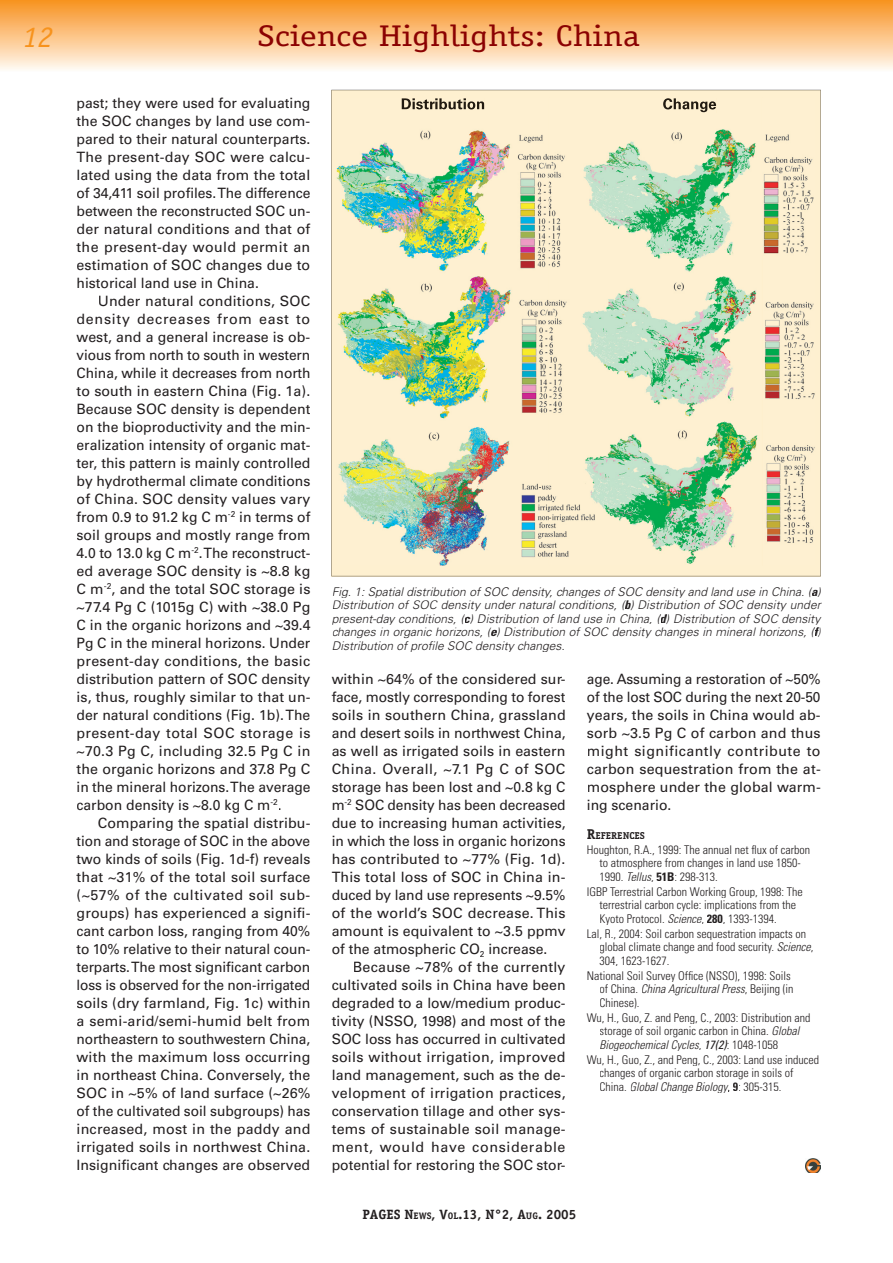
<style>
.page{position:relative;width:893px;height:1263px;background:#fff}
.page>*{position:absolute;margin:0;border:0;box-sizing:border-box;transform-origin:0 0}
.t1{font:30px "Officina Serif";color:#8b0202;scale:1.2 1}
.t2{font:italic 30px "Officina Serif";color:#f7931d}
.t3{font:14.25px/18px "Univers";color:#231f20;text-align:justify}
.t4{font:14.25px/18px "Univers";color:#231f20;text-align:justify;scale:.96 1}
.t5{font:700 13.5px "Officina Serif";color:#231f20}
.t6{font:300 condensed 12px/13.5px "Univers";color:#231f20}
.t7{font:italic 300 12px/13.5px "Univers";color:#231f20;text-align:justify}
.t8{font:700 9.9px "Officina Serif";color:#231f20}
.s1{font-weight:700;font-stretch:condensed}
.s2{font-size:14.25px}
.s3{font-style:italic}
.s4{font-weight:700}
.s5{font-weight:400;font-style:italic}
.s6{font-size:9.45px}
</style>
<div class="page">
<div style="left:0;top:0;width:893px;height:72px;background:linear-gradient(to bottom,#f8911e,#fff9f1)"></div>
<img style="left:806px;top:1158px;width:15px;height:15px">
<img style="left:332px;top:90px;width:489px;height:486px">
<img style="left:402px;top:98px;width:82px;height:11px">
<img style="left:663px;top:98px;width:53px;height:14px">
<h1 class="t2" style="left:23px;top:19px;width:32px">12</h1>
<h1 class="t1" style="left:258px;top:19px;width:320px">Science Highlights: China</h1>
<p class="t3" style="left:77px;top:94px;width:235px">past; they were used for evaluating the SOC changes by land use com&shy;pared to their natural counterparts.<br>The present-day SOC were calcu&shy;lated using the data from the total of 34,411 soil profiles. The difference between the reconstructed SOC un&shy;der natural conditions and that of the present-day would permit an estimation of SOC changes due to historical land use in China.</p>
<p class="t3" style="left:77px;top:292px;width:235px;text-indent:21px">Under natural conditions, SOC density decreases from east to west, and a general increase is ob&shy;vious from north to south in western China, while it decreases from north to south in eastern China (Fig. 1a).<br>Because SOC density is dependent on the bioproductivity and the min&shy;eralization intensity of organic mat&shy;ter, this pattern is mainly controlled by hydrothermal climate conditions of China. SOC density values vary from 0.9 to 91.2 kg C m<sup>-2</sup> in terms of soil groups and mostly range from 4.0 to 13.0 kg C m<sup>-2</sup>. The reconstruct&shy;ed average SOC density is ~8.8 kg C m<sup>-2</sup>, and the total SOC storage is ~77.4 Pg C (1015g C) with ~38.0 Pg C in the organic horizons and ~39.4<br>Pg C in the mineral horizons. Under present-day conditions, the basic distribution pattern of SOC density is, thus, roughly similar to that un&shy;der natural conditions (Fig. 1b). The present-day total SOC storage is ~70.3 Pg C, including 32.5 Pg C in the organic horizons and 37.8 Pg C in the mineral horizons. The average carbon density is ~8.0 kg C m<sup>-2</sup>.</p>
<p class="t3" style="left:77px;top:814px;width:235px;text-indent:21px">Comparing the spatial distribu&shy;tion and storage of SOC in the above two kinds of soils (Fig. 1d-f) reveals that ~31% of the total soil surface (~57% of the cultivated soil sub&shy;groups) has experienced a signifi&shy;cant carbon loss, ranging from 40% to 10% relative to their natural coun&shy;terparts. The most significant carbon loss is observed for the non-irrigated soils (dry farmland, Fig. 1c) within a semi-arid/semi-humid belt from northeastern to southwestern China, with the maximum loss occurring in northeast China. Conversely, the SOC in ~5% of land surface (~26% of the cultivated soil subgroups) has increased, most in the paddy and irrigated soils in northwest China.<br>Insignificant changes are observed</p>
<p class="t7" style="left:332px;top:584px;width:491px">Fig. 1: Spatial distribution of SOC density, changes of SOC density and land use in China. (<span class="s1">a</span>)<br>Distribution of SOC density under natural conditions, (<span class="s1">b</span>) Distribution of SOC density under present-day conditions, (<span class="s1">c</span>) Distribution of land use in China, (<span class="s1">d</span>) Distribution of SOC density changes in organic horizons, (<span class="s1">e</span>) Distribution of SOC density changes in mineral horizons, (<span class="s1">f</span>)<br>Distribution of profile SOC density changes.</p>
<p class="t3" style="left:332px;top:670px;width:236px">within ~64% of the considered sur&shy;face, mostly corresponding to forest soils in southern China, grassland and desert soils in northwest China, as well as irrigated soils in eastern China. Overall, ~7.1 Pg C of SOC storage has been lost and ~0.8 kg C m<sup>-2</sup> SOC density has been decreased due to increasing human activities, in which the loss in organic horizons has contributed to ~77% (Fig. 1d).<br>This total loss of SOC in China in&shy;duced by land use represents ~9.5% of the world’s SOC decrease. This amount is equivalent to ~3.5 ppmv of the atmospheric CO<sub>2</sub> increase.</p>
<p class="t3" style="left:332px;top:958px;width:236px;text-indent:21px">Because ~78% of the currently cultivated soils in China have been degraded to a low/medium produc&shy;tivity (NSSO, 1998) and most of the SOC loss has occurred in cultivated soils without irrigation, improved land management, such as the de&shy;velopment of irrigation practices, conservation tillage and other sys&shy;tems of sustainable soil manage&shy;ment, would have considerable potential for restoring the SOC stor-</p>
<p class="t4" style="left:587px;top:670px;width:245px">age. Assuming a restoration of ~50% of the lost SOC during the next 20-50 years, the soils in China would ab&shy;sorb ~3.5 Pg C of carbon and thus might significantly contribute to carbon sequestration from the at&shy;mosphere under the global warm&shy;ing scenario.</p>
<p class="t8" style="left:587px;top:829px;width:60px"><span class="s2">R</span>EFERENCES</p>
<p class="t6" style="left:600px;top:843px;width:212px;text-indent:-13px">Houghton, R.A., 1999: The annual net flux of carbon to atmosphere from changes in land use 1850-<br>1990. <span class="s3">Tellus</span>, <span class="s4">51B</span>: 298-313.</p>
<p class="t6" style="left:600px;top:885px;width:205px;text-indent:-13px">IGBP Terrestrial Carbon Working Group, 1998: The terrestrial carbon cycle: implications from the<br>Kyoto Protocol. <span class="s3">Science</span>, <span class="s4">280</span>, 1393-1394.</p>
<p class="t6" style="left:600px;top:927px;width:215px;text-indent:-13px">Lal, R., 2004: Soil carbon sequestration impacts on global climate change and food security. <span class="s3">Science</span>,<br>304, 1623-1627.</p>
<p class="t6" style="left:600px;top:969px;width:195px;text-indent:-13px">National Soil Survey Office (NSSO), 1998: Soils of China. <span class="s3">China Agricultural Press</span>, Beijing (in<br>Chinese).</p>
<p class="t6" style="left:600px;top:1011px;width:212px;text-indent:-13px">Wu, H., Guo, Z. and Peng, C., 2003: Distribution and storage of soil organic carbon in China. <span class="s3">Global<br>Biogeochemical Cycles</span>, <span class="s5">17(2)</span>: 1048-1058</p>
<p class="t6" style="left:600px;top:1053px;width:221px;text-indent:-13px">Wu, H., Guo, Z., and Peng, C., 2003: Land use induced changes of organic carbon storage in soils of<br>China. <span class="s3">Global Change Biology</span>, <span class="s4">9</span>: 305-315.</p>
<p class="t5" style="left:362px;top:1206px;width:215px">PAGES N<span class="s6">EWS</span>, V<span class="s6">OL</span>.13, N°2, A<span class="s6">UG</span>. 2005</p>
</div>
